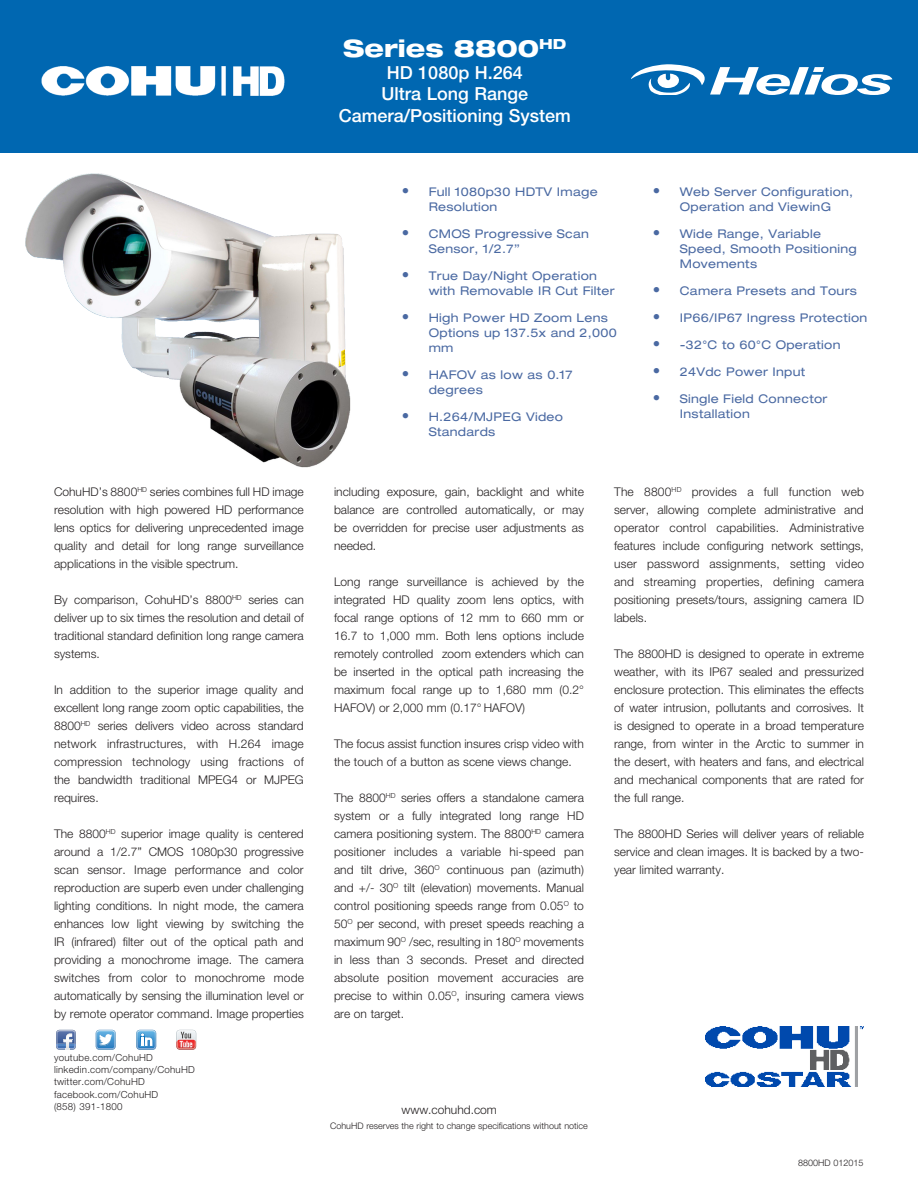
<style>
.page{position:relative;width:918px;height:1188px;background:#fff}
.page>*{position:absolute;margin:0;border:0;box-sizing:border-box;transform-origin:0 0}
.t1{font:800 expanded 24px "Helvetica Neue LT Std";color:#fff}
.t2{font:500 18px "Helvetica Neue LT Std";color:#fff}
.body_copy{font:300 12px/18px "Helvetica Neue LT Std";color:#231f20;text-align:justify}
.t3{font:expanded 12px/15px "Helvetica Neue LT Std";letter-spacing:.025em;color:#4a69a2}
.t4{font:300 9.75px "Helvetica Neue LT Std";letter-spacing:.025em;color:#231f20}
.body_copy-2{font:300 9px "Helvetica Neue LT Std";color:#231f20}
.s1{font-size:15px}
</style>
<div class="page">
<img style="left:26px;top:174px;width:320px;height:206px">
<img style="left:179px;top:354px;width:171px;height:114px">
<div style="left:0;top:0;width:918px;height:152px;background:#0067b1"></div>
<img style="left:41px;top:66px;width:244px;height:30px">
<svg style="left:631px;top:64px;width:261px;height:30px"></svg>
<svg style="left:56px;top:1030px;width:20px;height:20px"></svg>
<img style="left:57px;top:1031px;width:18px;height:3px">
<svg style="left:96px;top:1030px;width:20px;height:20px"></svg>
<svg style="left:136px;top:1030px;width:20px;height:20px"></svg>
<svg style="left:176px;top:1030px;width:20px;height:20px"></svg>
<img style="left:706px;top:1026px;width:158px;height:61px">
<p class="body_copy" style="left:54px;top:482px;width:251px">CohuHD’s 8800<sup>HD</sup> series combines full HD image resolution with high powered HD performance lens optics for delivering unprecedented image quality and detail for long range surveillance applications in the visible spectrum.</p>
<p class="body_copy" style="left:54px;top:590px;width:251px">By comparison, CohuHD’s 8800<sup>HD</sup> series can deliver up to six times the resolution and detail of traditional standard definition long range camera systems.</p>
<p class="body_copy" style="left:54px;top:680px;width:251px">In addition to the superior image quality and excellent long range zoom optic capabilities, the 8800<sup>HD</sup> series delivers video across standard network infrastructures, with H.264 image compression technology using fractions of the bandwidth traditional MPEG4 or MJPEG requires.</p>
<p class="body_copy" style="left:54px;top:824px;width:251px">The 8800<sup>HD</sup> superior image quality is centered around a 1/2.7” CMOS 1080p30 progressive scan sensor. Image performance and color reproduction are superb even under challenging lighting conditions. In night mode, the camera enhances low light viewing by switching the IR (infrared) filter out of the optical path and providing a monochrome image. The camera switches from color to monochrome mode automatically by sensing the illumination level or by remote operator command. Image properties</p>
<p class="t4" style="left:54px;top:1051px;width:100px">youtube.com/CohuHD</p>
<p class="t4" style="left:54px;top:1063px;width:142px">linkedin.com/company/CohuHD</p>
<p class="t4" style="left:54px;top:1076px;width:92px">twitter.com/CohuHD</p>
<p class="t4" style="left:54px;top:1088px;width:106px">facebook.com/CohuHD</p>
<p class="t4" style="left:54px;top:1101px;width:70px">(858) 391-1800</p>
<p class="t1" style="left:343px;top:33px;width:225px">Series 8800<sup>HD</sup></p>
<p class="t2" style="left:387px;top:62px;width:138px">HD 1080p H.264</p>
<p class="t2" style="left:382px;top:83px;width:148px">Ultra Long Range</p>
<p class="t2" style="left:339px;top:105px;width:233px">Camera/Positioning System</p>
<p class="t3" style="left:429px;top:185px;width:170px;text-indent:-27px"><span class="s1">•</span> Full 1080p30 HDTV Image<br>Resolution</p>
<p class="t3" style="left:429px;top:226px;width:162px;text-indent:-27px"><span class="s1">•</span> CMOS Progressive Scan<br>Sensor, 1/2.7”</p>
<p class="t3" style="left:429px;top:268px;width:187px;text-indent:-27px"><span class="s1">•</span> True Day/Night Operation with Removable IR Cut Filter</p>
<p class="t3" style="left:429px;top:310px;width:190px;text-indent:-27px"><span class="s1">•</span> High Power HD Zoom Lens<br>Options up 137.5x and 2,000 mm</p>
<p class="t3" style="left:429px;top:367px;width:145px;text-indent:-27px"><span class="s1">•</span> HAFOV as low as 0.17 degrees</p>
<p class="t3" style="left:429px;top:409px;width:136px;text-indent:-27px"><span class="s1">•</span> H.264/MJPEG Video<br>Standards</p>
<p class="t3" style="left:653px;top:185px;width:202px;text-align:center"><span class="s1">•</span> Web Server Configuration,<br>Operation and ViewinG</p>
<p class="t3" style="left:680px;top:226px;width:178px;text-indent:-27px"><span class="s1">•</span> Wide Range, Variable<br>Speed, Smooth Positioning<br>Movements</p>
<p class="t3" style="left:653px;top:283px;width:206px"><span class="s1">•</span> Camera Presets and Tours</p>
<p class="t3" style="left:653px;top:310px;width:216px"><span class="s1">•</span> IP66/IP67 Ingress Protection</p>
<p class="t3" style="left:653px;top:337px;width:189px"><span class="s1">•</span> -32°C to 60°C Operation</p>
<p class="t3" style="left:653px;top:364px;width:154px"><span class="s1">•</span> 24Vdc Power Input</p>
<p class="t3" style="left:680px;top:391px;width:149px;text-indent:-27px"><span class="s1">•</span> Single Field Connector<br>Installation</p>
<p class="body_copy" style="left:334px;top:482px;width:251px">including exposure, gain, backlight and white balance are controlled automatically, or may be overridden for precise user adjustments as needed.</p>
<p class="body_copy" style="left:334px;top:572px;width:251px">Long range surveillance is achieved by the integrated HD quality zoom lens optics, with focal range options of 12 mm to 660 mm or 16.7 to 1,000 mm. Both lens options include remotely controlled zoom extenders which can be inserted in the optical path increasing the maximum focal range up to 1,680 mm (0.2° HAFOV) or 2,000 mm (0.17° HAFOV)</p>
<p class="body_copy" style="left:334px;top:734px;width:251px">The focus assist function insures crisp video with the touch of a button as scene views change.</p>
<p class="body_copy" style="left:334px;top:788px;width:251px">The 8800<sup>HD</sup> series offers a standalone camera system or a fully integrated long range HD camera positioning system. The 8800<sup>HD</sup> camera positioner includes a variable hi-speed pan and tilt drive, 360<sup>O</sup> continuous pan (azimuth) and +/- 30<sup>O</sup> tilt (elevation) movements. Manual control positioning speeds range from 0.05<sup>O</sup> to 50<sup>O</sup> per second, with preset speeds reaching a maximum 90<sup>O</sup> /sec, resulting in 180<sup>O</sup> movements in less than 3 seconds. Preset and directed absolute position movement accuracies are precise to within 0.05<sup>O</sup>, insuring camera views are on target.</p>
<p class="body_copy" style="left:614px;top:482px;width:251px">The 8800<sup>HD</sup> provides a full function web server, allowing complete administrative and operator control capabilities. Administrative features include configuring network settings, user password assignments, setting video and streaming properties, defining camera positioning presets/tours, assigning camera ID labels.</p>
<p class="body_copy" style="left:614px;top:644px;width:251px">The 8800HD is designed to operate in extreme weather, with its IP67 sealed and pressurized enclosure protection. This eliminates the effects of water intrusion, pollutants and corrosives. It is designed to operate in a broad temperature range, from winter in the Arctic to summer in the desert, with heaters and fans, and electrical and mechanical components that are rated for the full range.</p>
<p class="body_copy" style="left:614px;top:824px;width:251px">The 8800HD Series will deliver years of reliable service and clean images. It is backed by a two&shy;year limited warranty.</p>
<p class="body_copy" style="left:402px;top:1100px;width:97px">www.cohuhd.com</p>
<p class="body_copy-2" style="left:330px;top:1120px;width:259px">CohuHD reserves the right to change specifications without notice</p>
<p class="body_copy-2" style="left:798px;top:1158px;width:67px">8800HD 012015</p>
</div>
